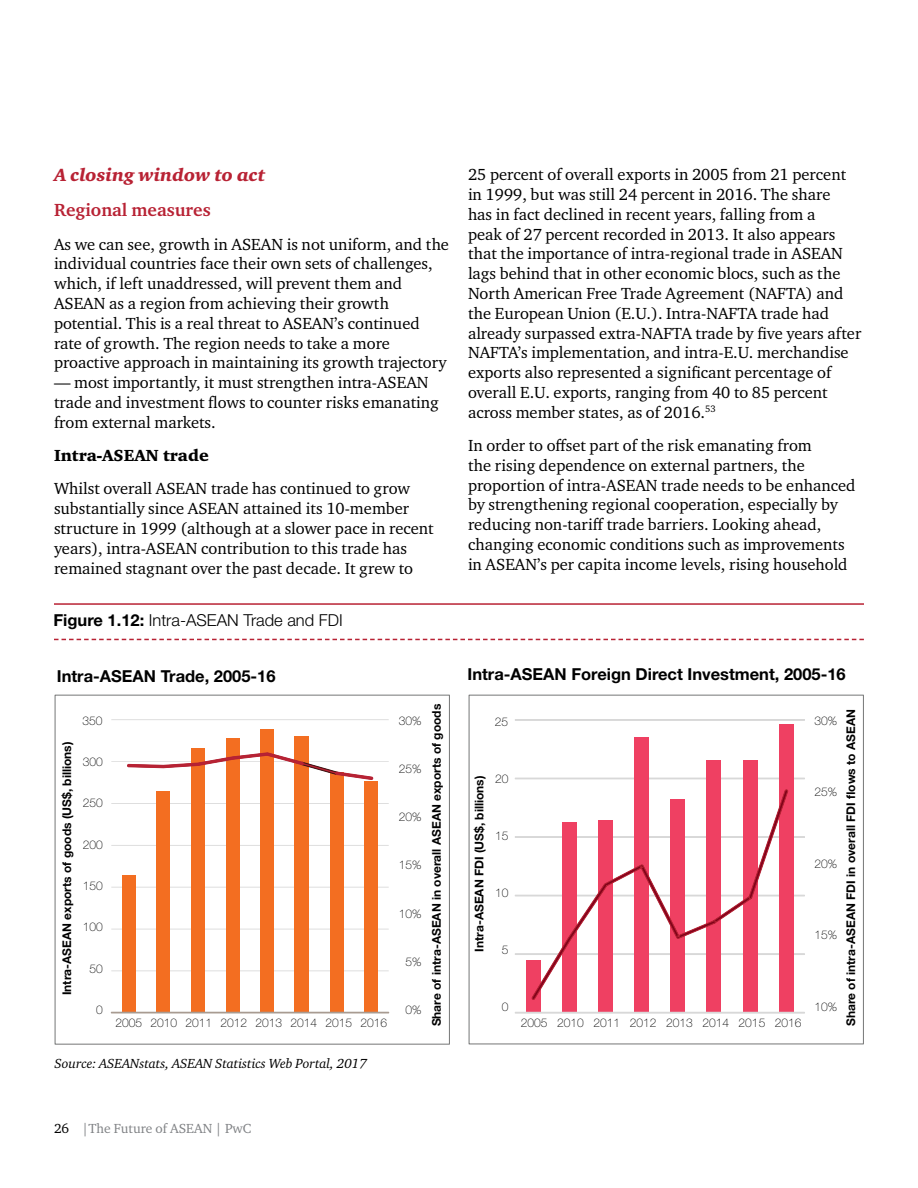
<style>
.page{position:relative;width:918px;height:1188px;background:#fff}
.page>*{position:absolute;margin:0;border:0;box-sizing:border-box;transform-origin:0 0}
.t1{font:italic 900 18px "Charter ITC Std";color:#b82234}
.t2{font:700 18px "Charter ITC Std";color:#b82234}
.t3{font:16.5px/19.8px "Charter ITC Std";color:#000}
.t4{font:700 16.5px "Helvetica Neue LT Std";color:#000}
.t5{font:300 16.5px "Helvetica Neue LT Std";color:#000}
.t6{font:900 16.5px "Charter ITC Std";color:#000}
.t7{font:italic 13.5px "Charter ITC Std";color:#000}
.t8{font:13.5px "Charter ITC Std";color:#808285}
.t9{font:700 12px "Helvetica Neue LT Std";color:#000}
.t10{font:100 12px "Helvetica Neue LT Std";color:#000}
.s1{font-weight:700}
.s2{color:#000}
</style>
<div class="page">
<div style="left:469px;top:695px;width:395px;height:349px;border:1px solid #7f8080"></div>
<hr style="left:111px;top:970px;width:278px;height:1px;background:#d8d8d8">
<hr style="left:111px;top:929px;width:278px;height:1px;background:#d8d8d8">
<hr style="left:111px;top:887px;width:278px;height:1px;background:#d8d8d8">
<hr style="left:111px;top:845px;width:278px;height:1px;background:#d8d8d8">
<hr style="left:111px;top:803px;width:278px;height:1px;background:#d8d8d8">
<hr style="left:111px;top:761px;width:278px;height:1px;background:#d8d8d8">
<hr style="left:111px;top:719px;width:278px;height:1px;background:#d8d8d8">
<div style="left:330px;top:772px;width:14px;height:241px;background:#f36e21"></div>
<div style="left:364px;top:781px;width:14px;height:232px;background:#f36e21"></div>
<div style="left:122px;top:875px;width:14px;height:138px;background:#f36e21"></div>
<div style="left:156px;top:791px;width:14px;height:222px;background:#f36e21"></div>
<div style="left:191px;top:748px;width:14px;height:265px;background:#f36e21"></div>
<div style="left:226px;top:738px;width:14px;height:275px;background:#f36e21"></div>
<div style="left:260px;top:729px;width:14px;height:284px;background:#f36e21"></div>
<div style="left:295px;top:736px;width:14px;height:277px;background:#f36e21"></div>
<div style="left:111px;top:1012px;width:278px;height:1px;border:1px solid #a89b91"></div>
<svg style="left:127px;top:753px;width:246px;height:27px"></svg>
<div style="left:55px;top:695px;width:395px;height:350px;border:1px solid #7f8080"></div>
<hr style="left:515px;top:720px;width:290px;height:1px;background:#d8d8d8">
<div style="left:515px;top:954px;width:290px;height:1px;border:1px solid #d8d8d8"></div>
<div style="left:515px;top:895px;width:290px;height:1px;border:1px solid #d8d8d8"></div>
<div style="left:515px;top:837px;width:290px;height:1px;border:1px solid #d8d8d8"></div>
<div style="left:515px;top:778px;width:290px;height:1px;border:1px solid #d8d8d8"></div>
<div style="left:515px;top:719px;width:290px;height:1px;border:1px solid #d8d8d8"></div>
<div style="left:743px;top:760px;width:14px;height:253px;background:#ef4062"></div>
<div style="left:779px;top:724px;width:15px;height:289px;background:#ef4062"></div>
<div style="left:526px;top:960px;width:14px;height:53px;background:#ef4062"></div>
<div style="left:562px;top:822px;width:15px;height:191px;background:#ef4062"></div>
<div style="left:598px;top:820px;width:15px;height:193px;background:#ef4062"></div>
<div style="left:635px;top:737px;width:14px;height:276px;background:#ef4062"></div>
<div style="left:671px;top:800px;width:14px;height:213px;background:#ef4062"></div>
<div style="left:707px;top:760px;width:14px;height:253px;background:#ef4062"></div>
<div style="left:515px;top:1012px;width:290px;height:1px;border:1px solid #d8d8d8"></div>
<svg style="left:532px;top:790px;width:256px;height:210px"></svg>
<hr style="left:54px;top:603px;width:810px;height:2px;background:#b82234">
<svg style="left:54px;top:639px;width:810px;height:1px"></svg>
<p class="t1" style="left:54px;top:164px;width:213px">A closing window to act</p>
<p class="t2" style="left:54px;top:199px;width:158px">Regional measures</p>
<p class="t3" style="left:54px;top:234px;width:397px">As we can see, growth in ASEAN is not uniform, and the individual countries face their own sets of challenges, which, if left unaddressed, will prevent them and ASEAN as a region from achieving their growth potential. This is a real threat to ASEAN’s continued rate of growth. The region needs to take a more proactive approach in maintaining its growth trajectory</p>
<p class="t3" style="left:54px;top:372px;width:386px">— most importantly, it must strengthen intra-ASEAN trade and investment flows to counter risks emanating from external markets.</p>
<p class="t6" style="left:54px;top:445px;width:156px">Intra-ASEAN trade</p>
<p class="t3" style="left:54px;top:479px;width:381px">Whilst overall ASEAN trade has continued to grow substantially since ASEAN attained its 10-member structure in 1999 (although at a slower pace in recent years), intra-ASEAN contribution to this trade has remained stagnant over the past decade. It grew to</p>
<p class="t5" style="left:54px;top:610px;width:291px"><span class="s1">Figure 1.12:</span> Intra-ASEAN Trade and FDI</p>
<p class="t3" style="left:468px;top:164px;width:395px">25 percent of overall exports in 2005 from 21 percent in 1999, but was still 24 percent in 2016. The share<br>has in fact declined in recent years, falling from a<br>peak of 27 percent recorded in 2013. It also appears that the importance of intra-regional trade in ASEAN lags behind that in other economic blocs, such as the North American Free Trade Agreement (NAFTA) and the European Union (E.U.). Intra-NAFTA trade had already surpassed extra-NAFTA trade by five years after NAFTA’s implementation, and intra-E.U. merchandise exports also represented a significant percentage of overall E.U. exports, ranging from 40 to 85 percent across member states, as of 2016.<sup>53</sup></p>
<p class="t3" style="left:468px;top:435px;width:389px">In order to offset part of the risk emanating from<br>the rising dependence on external partners, the proportion of intra-ASEAN trade needs to be enhanced by strengthening regional cooperation, especially by reducing non-tariff trade barriers. Looking ahead, changing economic conditions such as improvements in ASEAN’s per capita income levels, rising household</p>
<p class="t4" style="left:57px;top:666px;width:220px">Intra-ASEAN Trade, 2005-16</p>
<p class="t4" style="left:467px;top:664px;width:380px">Intra-ASEAN Foreign Direct Investment, 2005-16</p>
<p class="t9" style="left:59px;top:995px;width:255px;rotate:-90deg">Intra-ASEAN exports of goods (US$, billions)</p>
<p class="t9" style="left:429px;top:1026px;width:324px;rotate:-90deg">Share of intra-ASEAN in overall ASEAN exports of goods</p>
<p class="t9" style="left:843px;top:1026px;width:319px;rotate:-90deg">Share of intra-ASEAN FDI in overall FDI flows to ASEAN</p>
<p class="t10" style="left:83px;top:714px;width:22px">350</p>
<p class="t10" style="left:495px;top:715px;width:15px">25</p>
<p class="t10" style="left:815px;top:714px;width:24px">30%</p>
<p class="t10" style="left:399px;top:714px;width:24px">30%</p>
<p class="t10" style="left:83px;top:755px;width:22px">300</p>
<p class="t10" style="left:399px;top:762px;width:24px">25%</p>
<p class="t10" style="left:495px;top:772px;width:15px">20</p>
<p class="t9" style="left:472px;top:952px;width:178px;rotate:-90deg">Intra-ASEAN FDI (US$, billions)</p>
<p class="t10" style="left:815px;top:785px;width:24px">25%</p>
<p class="t10" style="left:83px;top:796px;width:22px">250</p>
<p class="t10" style="left:399px;top:810px;width:24px">20%</p>
<p class="t10" style="left:399px;top:858px;width:24px">15%</p>
<p class="t10" style="left:399px;top:907px;width:24px">10%</p>
<p class="t10" style="left:406px;top:955px;width:18px">5%</p>
<p class="t10" style="left:406px;top:1003px;width:18px">0%</p>
<p class="t10" style="left:495px;top:829px;width:15px">15</p>
<p class="t10" style="left:83px;top:838px;width:22px">200</p>
<p class="t10" style="left:815px;top:857px;width:24px">20%</p>
<p class="t10" style="left:83px;top:879px;width:22px">150</p>
<p class="t10" style="left:495px;top:886px;width:15px">10</p>
<p class="t10" style="left:83px;top:920px;width:22px">100</p>
<p class="t10" style="left:89px;top:962px;width:15px">50</p>
<p class="t10" style="left:815px;top:928px;width:24px">15%</p>
<p class="t10" style="left:502px;top:943px;width:8px">5</p>
<p class="t10" style="left:96px;top:1003px;width:8px">0</p>
<p class="t10" style="left:502px;top:1000px;width:8px">0</p>
<p class="t10" style="left:815px;top:1000px;width:24px">10%</p>
<p class="t10" style="left:521px;top:1016px;width:282px">2005 2010 2011 2012 2013 2014 2015 2016</p>
<p class="t10" style="left:116px;top:1016px;width:273px">2005 2010 2011 2012 2013 2014 2015 2016</p>
<p class="t7" style="left:55px;top:1055px;width:314px">Source: ASEANstats, ASEAN Statistics Web Portal, 2017</p>
<p class="t8" style="left:54px;top:1120px;width:199px"><span class="s2">26</span> |The Future of ASEAN | PwC</p>
</div>
